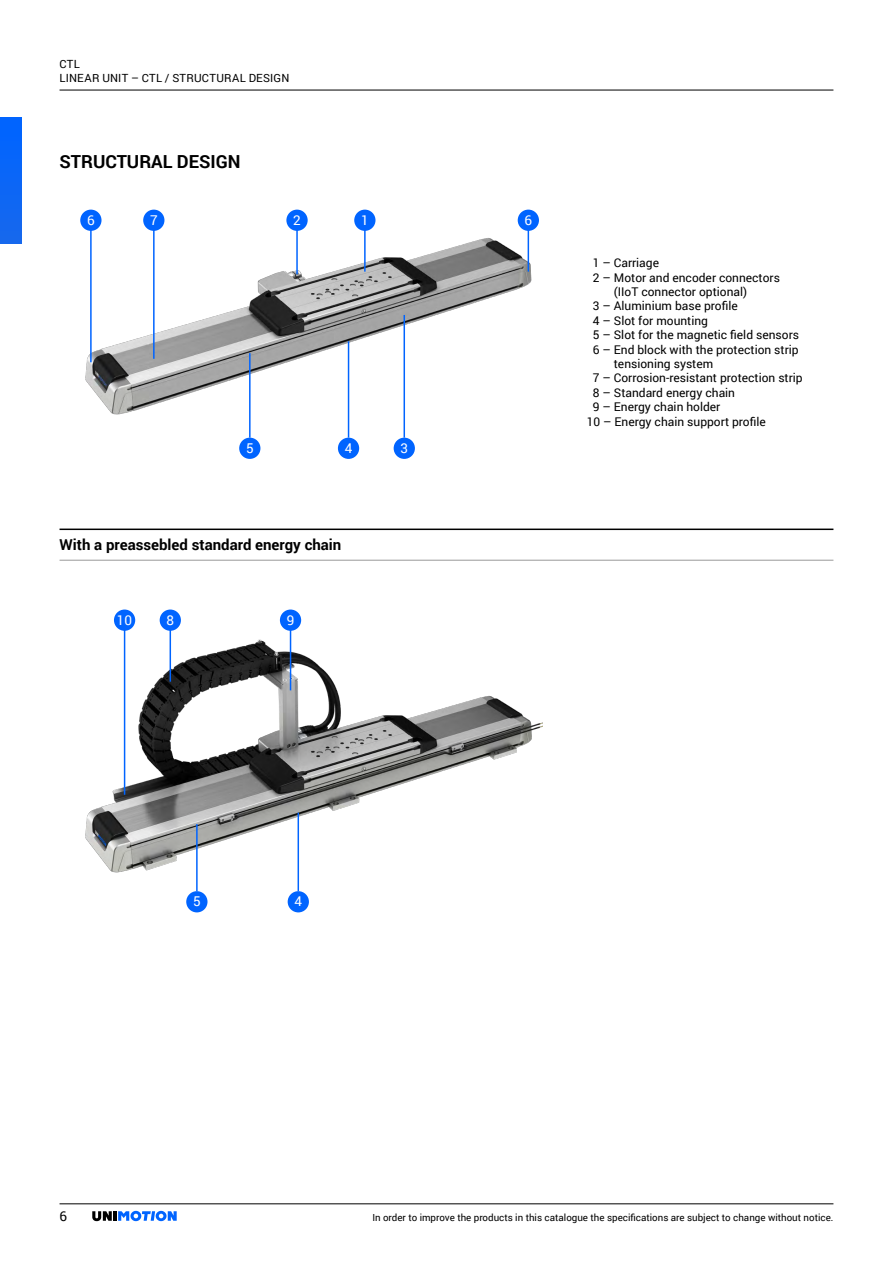
<style>
.page{position:relative;width:893px;height:1263px;background:#fff}
.page>*{position:absolute;margin:0;border:0;box-sizing:border-box;transform-origin:0 0}
.t1{font:700 18px "Roboto";color:#000}
.t2{font:700 15px "Roboto";color:#000}
.t3{font:13.5px "Roboto";color:#fff}
.t4{font:13.5px "Roboto";color:#000}
.t5{font:12px "Roboto";color:#000}
.t6{font:11.25px/14.4px "Roboto";letter-spacing:.02em;color:#000}
.t7{font:9.75px "Roboto";color:#000}
</style>
<div class="page">
<hr style="left:60px;top:1203px;width:773px;height:1px;background:#000">
<hr style="left:60px;top:90px;width:773px;height:1px;background:#000">
<svg style="left:92px;top:1211px;width:20px;height:10px"></svg>
<hr style="left:113px;top:1211px;width:4px;height:10px;background:#000">
<svg style="left:118px;top:1211px;width:59px;height:10px"></svg>
<div style="left:0;top:118px;width:21px;height:125px;background:#0b66f7"></div>
<img style="left:80px;top:209px;width:459px;height:249px">
<img style="left:85px;top:622px;width:458px;height:256px">
<div style="left:286px;top:210px;width:22px;height:21px;background:#0064ff;border-radius:50%"></div>
<div style="left:80px;top:210px;width:22px;height:21px;background:#0064ff;border-radius:50%"></div>
<div style="left:143px;top:210px;width:21px;height:21px;background:#0064ff;border-radius:50%"></div>
<div style="left:239px;top:438px;width:21px;height:21px;background:#0064ff;border-radius:50%"></div>
<div style="left:186px;top:891px;width:21px;height:21px;background:#0064ff;border-radius:50%"></div>
<div style="left:338px;top:438px;width:21px;height:21px;background:#0064ff;border-radius:50%"></div>
<div style="left:288px;top:891px;width:21px;height:21px;background:#0064ff;border-radius:50%"></div>
<div style="left:394px;top:438px;width:21px;height:21px;background:#0064ff;border-radius:50%"></div>
<div style="left:354px;top:210px;width:21px;height:21px;background:#0064ff;border-radius:50%"></div>
<div style="left:518px;top:210px;width:21px;height:21px;background:#0064ff;border-radius:50%"></div>
<div style="left:280px;top:609px;width:21px;height:22px;background:#0064ff;border-radius:50%"></div>
<div style="left:160px;top:609px;width:21px;height:22px;background:#0064ff;border-radius:50%"></div>
<div style="left:114px;top:609px;width:21px;height:22px;background:#0064ff;border-radius:50%"></div>
<hr style="left:296px;top:228px;width:2px;height:46px;background:#0064ff">
<hr style="left:90px;top:228px;width:2px;height:134px;background:#0064ff">
<hr style="left:153px;top:228px;width:2px;height:131px;background:#0064ff">
<hr style="left:249px;top:353px;width:2px;height:85px;background:#0064ff">
<hr style="left:196px;top:824px;width:2px;height:67px;background:#0064ff">
<hr style="left:348px;top:341px;width:1px;height:97px;background:#0064ff">
<hr style="left:298px;top:813px;width:1px;height:78px;background:#0064ff">
<hr style="left:404px;top:315px;width:1px;height:123px;background:#0064ff">
<hr style="left:364px;top:228px;width:2px;height:44px;background:#0064ff">
<hr style="left:528px;top:228px;width:1px;height:44px;background:#0064ff">
<hr style="left:290px;top:628px;width:1px;height:62px;background:#0064ff">
<hr style="left:170px;top:628px;width:1px;height:54px;background:#0064ff">
<hr style="left:124px;top:628px;width:1px;height:167px;background:#0064ff">
<hr style="left:60px;top:528px;width:773px;height:2px;background:#000">
<hr style="left:60px;top:560px;width:773px;height:1px;background:#999">
<p class="t6" style="left:60px;top:56px;width:231px">CTL<br>LINEAR UNIT – CTL / STRUCTURAL DESIGN</p>
<h1 class="t1" style="left:60px;top:149px;width:183px">STRUCTURAL DESIGN</h1>
<p class="t3" style="left:87px;top:211px;width:9px">6</p>
<p class="t3" style="left:150px;top:211px;width:9px">7</p>
<p class="t3" style="left:293px;top:211px;width:9px">2</p>
<p class="t3" style="left:361px;top:211px;width:9px">1</p>
<p class="t3" style="left:525px;top:211px;width:9px">6</p>
<p class="t3" style="left:246px;top:439px;width:9px">5</p>
<p class="t3" style="left:345px;top:439px;width:9px">4</p>
<p class="t2" style="left:60px;top:534px;width:283px">With a preassebled standard energy chain</p>
<p class="t3" style="left:117px;top:610px;width:17px">10</p>
<p class="t3" style="left:166px;top:610px;width:9px">8</p>
<p class="t3" style="left:287px;top:610px;width:9px">9</p>
<p class="t3" style="left:400px;top:439px;width:9px">3</p>
<p class="t5" style="left:593px;top:254px;width:68px">1 – Carriage</p>
<p class="t5" style="left:593px;top:269px;width:189px">2 – Motor and encoder connectors</p>
<p class="t5" style="left:614px;top:283px;width:135px">(IIoT connector optional)</p>
<p class="t5" style="left:593px;top:298px;width:146px">3 – Aluminium base profile</p>
<p class="t5" style="left:593px;top:312px;width:117px">4 – Slot for mounting</p>
<p class="t5" style="left:593px;top:326px;width:208px">5 – Slot for the magnetic field sensors</p>
<p class="t5" style="left:593px;top:341px;width:207px">6 – End block with the protection strip</p>
<p class="t5" style="left:614px;top:355px;width:101px">tensioning system</p>
<p class="t5" style="left:593px;top:370px;width:211px">7 – Corrosion-resistant protection strip</p>
<p class="t5" style="left:593px;top:384px;width:144px">8 – Standard energy chain</p>
<p class="t5" style="left:593px;top:398px;width:129px">9 – Energy chain holder</p>
<p class="t5" style="left:587px;top:413px;width:181px">10 – Energy chain support profile</p>
<p class="t3" style="left:193px;top:892px;width:9px">5</p>
<p class="t3" style="left:294px;top:892px;width:9px">4</p>
<p class="t4" style="left:60px;top:1206px;width:9px">6</p>
<p class="t7" style="left:372px;top:1210px;width:463px">In order to improve the products in this catalogue the specifications are subject to change without notice.</p>
</div>
